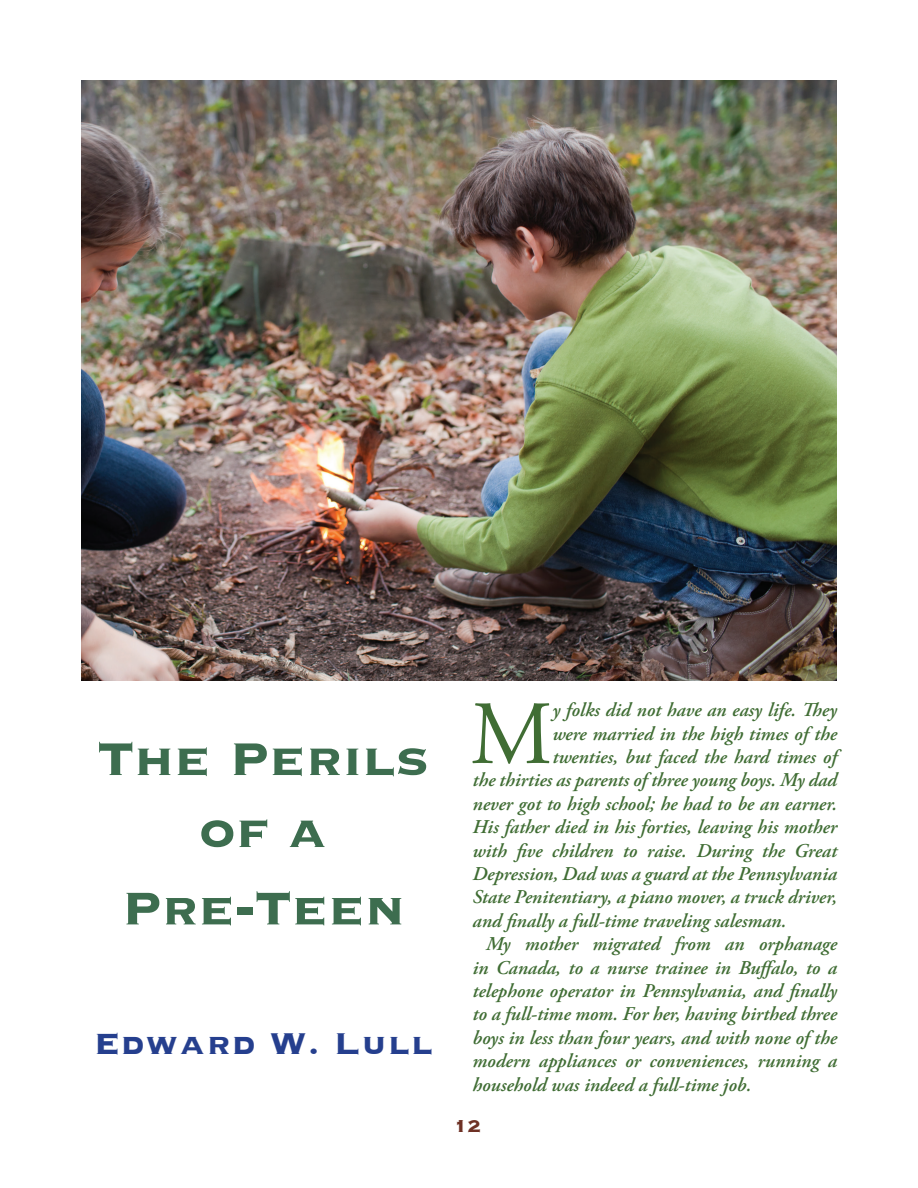
<style>
.page{position:relative;width:918px;height:1188px;background:#fff}
.page>*{position:absolute;margin:0;border:0;box-sizing:border-box;transform-origin:0 0}
.t1{font:90.15px "Adobe Garamond Pro";color:#406d34}
.t2{font:700 60px/72px "Copperplate";color:#3d6d4f;text-align:center}
.t3{font:700 39px "Copperplate";letter-spacing:.03em;color:#253f8e}
.t4{font:700 22.5px "Copperplate";color:#6e3125}
.t5{font:italic 600 19.5px "Adobe Garamond Pro";color:#406d34}
</style>
<div class="page">
<img style="left:81px;top:81px;width:756px;height:599px">
<h2 class="t2" style="left:97px;top:720px;width:333px">The Perils of a</h2>
<h2 class="t2" style="left:122px;top:869px;width:285px">Pre-Teen</h2>
<h3 class="t3" style="left:94px;top:1018px;width:341px">Edward W. Lull</h3>
<h1 class="t1" style="left:470px;top:680px;width:84px">M</h1>
<p class="t5" style="left:552px;top:699px;width:286px">y folks did not have an easy life. They</p>
<p class="t5" style="left:552px;top:722px;width:286px">were married in the high times of the</p>
<p class="t5" style="left:552px;top:746px;width:286px">twenties, but faced the hard times of</p>
<p class="t5" style="left:473px;top:769px;width:366px">the thirties as parents of three young boys. My dad</p>
<p class="t5" style="left:473px;top:792px;width:366px">never got to high school; he had to be an earner.</p>
<p class="t5" style="left:473px;top:816px;width:366px">His father died in his forties, leaving his mother</p>
<p class="t5" style="left:473px;top:839px;width:366px">with five children to raise. During the Great</p>
<p class="t5" style="left:473px;top:863px;width:366px">Depression, Dad was a guard at the Pennsylvania</p>
<p class="t5" style="left:473px;top:886px;width:366px">State Penitentiary, a piano mover, a truck driver,</p>
<p class="t5" style="left:473px;top:909px;width:315px">and finally a full-time traveling salesman.</p>
<p class="t5" style="left:486px;top:933px;width:352px">My mother migrated from an orphanage</p>
<p class="t5" style="left:473px;top:956px;width:366px">in Canada, to a nurse trainee in Buffalo, to a</p>
<p class="t5" style="left:473px;top:980px;width:366px">telephone operator in Pennsylvania, and finally</p>
<p class="t5" style="left:473px;top:1003px;width:366px">to a full-time mom. For her, having birthed three</p>
<p class="t5" style="left:473px;top:1026px;width:366px">boys in less than four years, and with none of the</p>
<p class="t5" style="left:473px;top:1050px;width:366px">modern appliances or conveniences, running a</p>
<p class="t5" style="left:473px;top:1073px;width:280px">household was indeed a full-time job.</p>
<p class="t4" style="left:454px;top:1111px;width:29px">12</p>
</div>
